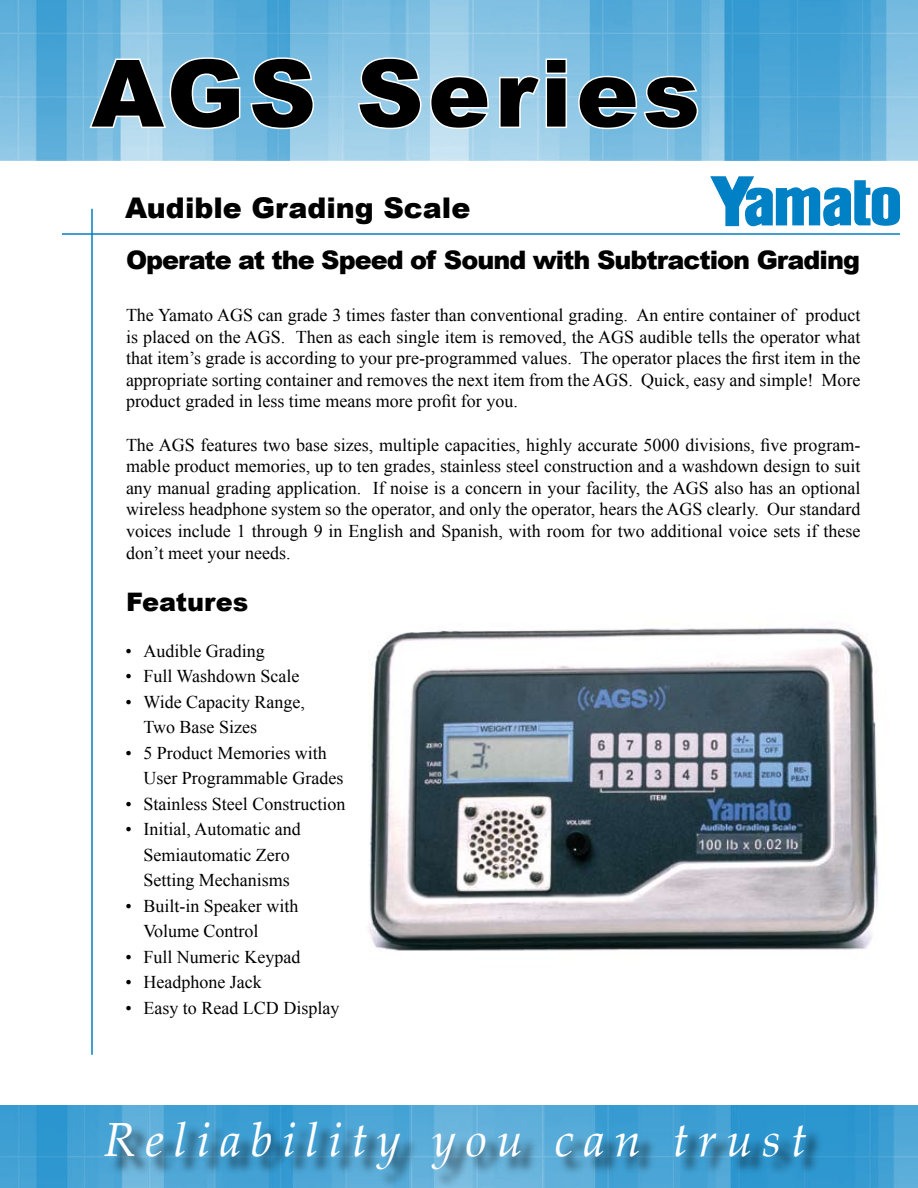
<style>
.page{position:relative;width:918px;height:1188px;background:#fff}
.page>*{position:absolute;margin:0;border:0;box-sizing:border-box;transform-origin:0 0}
.t1{font:900 93px "Arial";letter-spacing:.05em;color:#000}
.t2{font:italic 48px "Palatino Linotype";letter-spacing:.2em;color:#fff}
.t3{font:900 28.5px "Arial";color:#000}
.t4{font:900 25.5px "Arial";letter-spacing:-.04em;color:#000}
.t5{font:900 25.5px "Arial";color:#000}
.t6{font:18px/25.5px "Times New Roman";color:#000;text-align:justify}
</style>
<div class="page">
<img style="left:0;top:0;width:918px;height:160px">
<img style="left:0;top:1106px;width:918px;height:82px">
<div style="left:108px;top:1123px;width:717px;height:65px;background:#000;opacity:.75"></div>
<hr style="left:62px;top:233px;width:838px;height:2px;background:#0080c5">
<hr style="left:91px;top:209px;width:2px;height:846px;background:#0080c5">
<svg style="left:710px;top:176px;width:190px;height:50px"></svg>
<img style="left:368px;top:628px;width:510px;height:323px">
<svg style="left:87px;top:56px;width:155px;height:75px;background:#9dcee8"></svg>
<svg style="left:249px;top:56px;width:67px;height:75px"></svg>
<svg style="left:356px;top:56px;width:135px;height:75px"></svg>
<svg style="left:498px;top:57px;width:71px;height:73px"></svg>
<svg style="left:577px;top:74px;width:123px;height:57px"></svg>
<h1 class="t1" style="left:92px;top:26px;width:610px">AGS Series</h1>
<h3 class="t3" style="left:125px;top:188px;width:347px">Audible Grading Scale</h3>
<h3 class="t4" style="left:126px;top:241px;width:736px">Operate at the Speed of Sound with Subtraction Grading</h3>
<p class="t6" style="left:126px;top:304px;width:736px;line-height:21.6px">The Yamato AGS can grade 3 times faster than conventional grading. An entire container of product is placed on the AGS. Then as each single item is removed, the AGS audible tells the operator what that item’s grade is according to your pre-programmed values. The operator places the first item in the appropriate sorting container and removes the next item from the AGS. Quick, easy and simple! More product graded in less time means more profit for you.</p>
<p class="t6" style="left:126px;top:433px;width:736px;line-height:21.6px">The AGS features two base sizes, multiple capacities, highly accurate 5000 divisions, five program&shy;mable product memories, up to ten grades, stainless steel construction and a washdown design to suit any manual grading application. If noise is a concern in your facility, the AGS also has an optional wireless headphone system so the operator, and only the operator, hears the AGS clearly. Our standard voices include 1 through 9 in English and Spanish, with room for two additional voice sets if these don’t meet your needs.</p>
<h3 class="t5" style="left:126px;top:583px;width:124px">Features</h3>
<p class="t6" style="left:125px;top:638px;width:8px">• • •</p>
<p class="t6" style="left:125px;top:740px;width:8px">•</p>
<p class="t6" style="left:125px;top:791px;width:8px">• •</p>
<p class="t6" style="left:125px;top:893px;width:8px">•</p>
<p class="t6" style="left:125px;top:944px;width:8px">• • •</p>
<p class="t6" style="left:143px;top:638px;width:204px;text-align:left">Audible Grading<br>Full Washdown Scale<br>Wide Capacity Range,<br>Two Base Sizes<br>5 Product Memories with<br>User Programmable Grades<br>Stainless Steel Construction<br>Initial, Automatic and<br>Semiautomatic Zero<br>Setting Mechanisms<br>Built-in Speaker with<br>Volume Control<br>Full Numeric Keypad<br>Headphone Jack<br>Easy to Read LCD Display</p>
<h2 class="t2" style="left:104px;top:1106px;width:704px">Reliability you can trust</h2>
</div>
